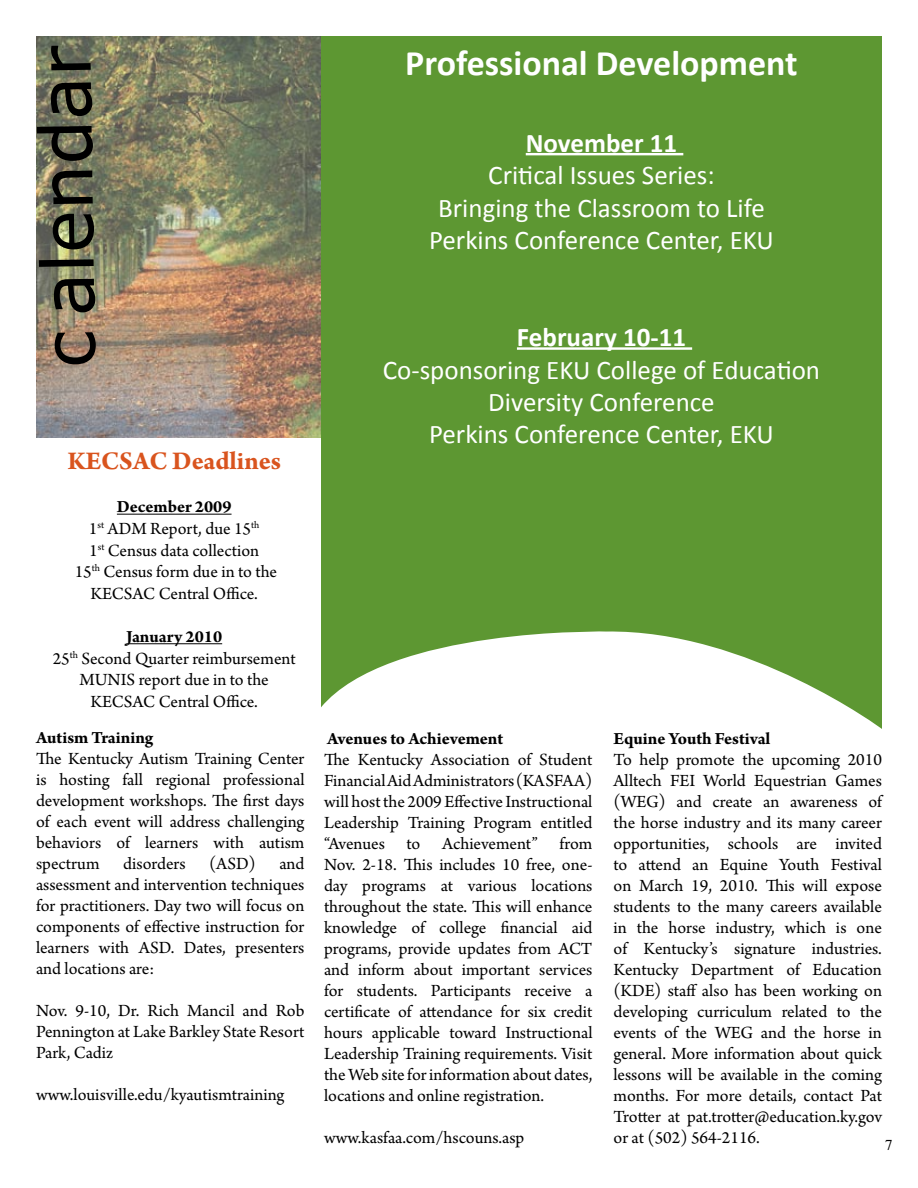
<style>
.page{position:relative;width:918px;height:1188px;background:#fff}
.page>*{position:absolute;margin:0;border:0;box-sizing:border-box;transform-origin:0 0}
.t1{font:72px "Verdana";color:#000}
.t2{font:700 36px "Calibri";color:#fff}
.t3{font:27px/32.4px "Calibri";color:#fff;text-align:center}
.t4{font:700 27px "Calibri";color:#fff}
.t5{font:700 27px "Arno Pro";letter-spacing:-.005em;color:#d9541e}
.t6{font:18px/21px "Arno Pro";color:#000;text-align:justify}
.t7{font:700 18px "Arno Pro";letter-spacing:-.005em;color:#000}
.t8{font:15px "Times";color:#000}
.s1{font-weight:700}
</style>
<div class="page">
<svg style="left:321px;top:36px;width:561px;height:693px;fill:#5d9732"></svg>
<hr style="left:117px;top:514px;width:115px;height:1px;background:#000">
<hr style="left:126px;top:643px;width:96px;height:1px;background:#000">
<hr style="left:526px;top:153px;width:157px;height:2px;background:#fff">
<hr style="left:517px;top:347px;width:175px;height:3px;background:#fff">
<img style="left:36px;top:36px;width:284px;height:401px">
<h1 class="t1" style="left:24px;top:369px;width:324px;rotate:-91deg">c a el ndar</h1>
<h3 class="t5" style="left:67px;top:445px;width:215px">KECSAC Deadlines</h3>
<p class="t6" style="left:75px;top:497px;width:204px;line-height:21.6px;text-align:center"><span class="s1">December 2009<br></span>1<sup>st</sup> ADM Report, due 15<sup>th<br></sup>1<sup>st</sup> Census data collection<br>15<sup>th</sup> Census form due in to the<br>KECSAC Central Office.</p>
<p class="t6" style="left:53px;top:627px;width:244px;line-height:21.6px;text-align:center"><span class="s1">January 2010<br></span>25<sup>th</sup> Second Quarter reimbursement<br>MUNIS report due in to the<br>KECSAC Central Office.</p>
<p class="t7" style="left:36px;top:727px;width:119px">Autism Training</p>
<p class="t6" style="left:36px;top:749px;width:270px">The Kentucky Autism Training Center is hosting fall regional professional development workshops. The first days of each event will address challenging behaviors of learners with autism spectrum</p>
<p class="t6" style="left:123px;top:854px;width:64px">disorders</p>
<p class="t6" style="left:209px;top:854px;width:48px">(ASD)</p>
<p class="t6" style="left:36px;top:854px;width:270px;text-indent:243px">and assessment and intervention techniques for practitioners. Day two will focus on components of effective instruction for learners with ASD. Dates, presenters and locations are:</p>
<p class="t6" style="left:36px;top:1001px;width:270px">Nov. 9-10, Dr. Rich Mancil and Rob Pennington at Lake Barkley State Resort Park, Cadiz</p>
<p class="t6" style="left:36px;top:1085px;width:250px">www.louisville.edu/kyautismtraining</p>
<h2 class="t2" style="left:405px;top:41px;width:394px">Professional Development</h2>
<h3 class="t4" style="left:526px;top:126px;width:153px">November 11</h3>
<h3 class="t3" style="left:429px;top:158px;width:346px">Critical Issues Series:<br>Bringing the Classroom to Life<br>Perkins Conference Center, EKU</h3>
<h3 class="t4" style="left:517px;top:320px;width:171px">February 10-11</h3>
<h3 class="t3" style="left:383px;top:352px;width:439px">Co-sponsoring EKU College of Education<br>Diversity Conference<br>Perkins Conference Center, EKU</h3>
<p class="t7" style="left:327px;top:728px;width:177px">Avenues to Achievement</p>
<p class="t6" style="left:324px;top:750px;width:270px">The Kentucky Association of Student Financial Aid Administrators (KASFAA) will host the 2009 Effective Instructional Leadership Training Program entitled “Avenues to Achievement” from Nov. 2-18. This includes 10 free, one&shy;day programs at various locations throughout the state. This will enhance knowledge of college financial aid programs, provide updates from ACT and inform about important services for students. Participants receive a certificate of attendance for six credit hours applicable toward Instructional Leadership Training requirements. Visit the Web site for information about dates, locations and online registration.</p>
<p class="t6" style="left:324px;top:1128px;width:202px">www.kasfaa.com/hscouns.asp</p>
<p class="t7" style="left:613px;top:728px;width:159px">Equine Youth Festival</p>
<p class="t6" style="left:613px;top:750px;width:270px">To help promote the upcoming 2010<br>Alltech FEI World Equestrian Games (WEG) and create an awareness of the horse industry and its many career opportunities, schools are invited to attend an Equine Youth Festival on March 19, 2010. This will expose students to the many careers available in the horse industry, which is one of Kentucky’s signature industries.<br>Kentucky Department of Education (KDE) staff also has been working on developing curriculum related to the events of the WEG and the horse in general. More information about quick lessons will be available in the coming months. For more details, contact Pat Trotter at pat.trotter@education.ky.gov or at (502) 564-2116.</p>
<p class="t8" style="left:885px;top:1136px;width:9px">7</p>
</div>
